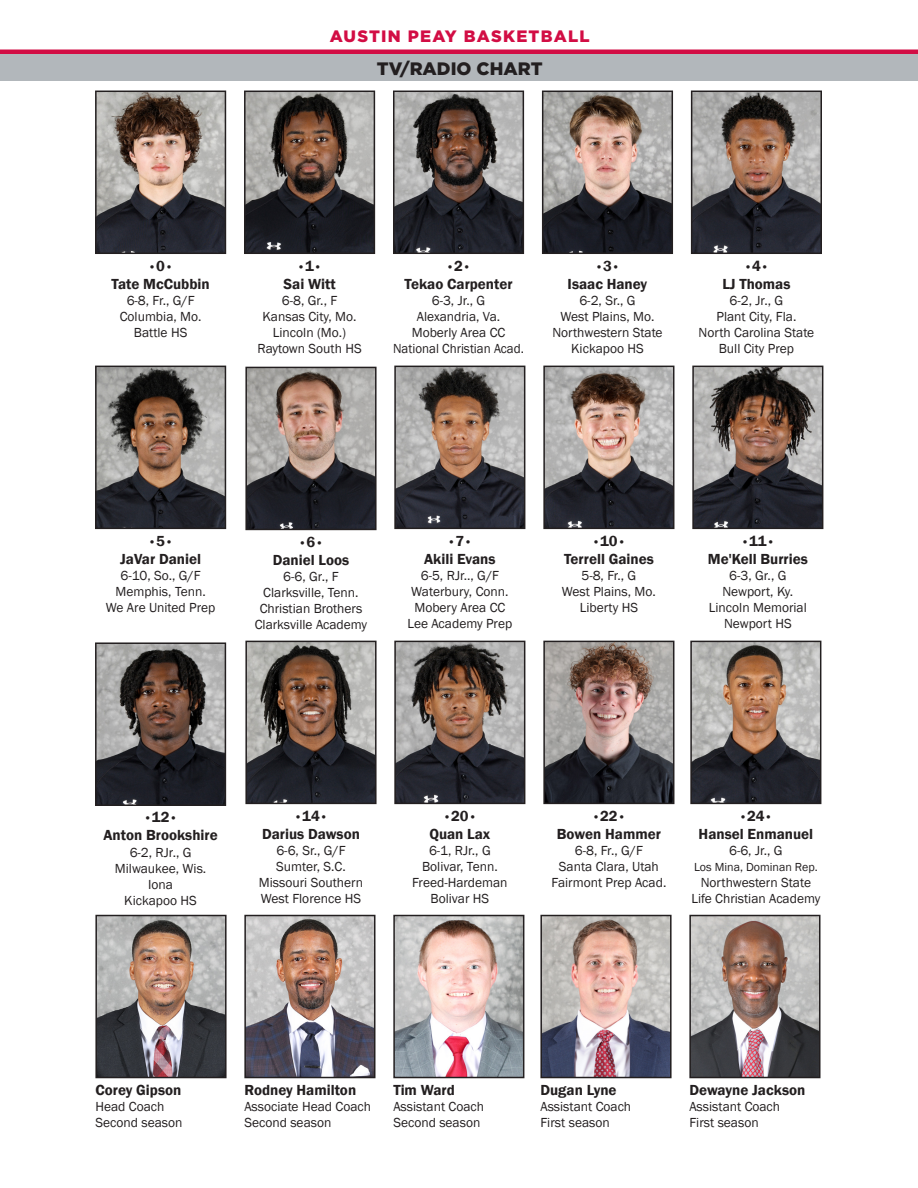
<style>
.page{position:relative;width:918px;height:1188px;background:#fff}
.page>*{position:absolute;margin:0;border:0;box-sizing:border-box;transform-origin:0 0}
.Box_Text{font:900 18px "Gotham";color:#231f20}
.t1{font:900 16.5px "Gotham";letter-spacing:.075em;color:#d20d44}
.t2{font:600 15px "Franklin Gothic";color:#231f20}
.t3{font:13.5px/16.2px "Franklin Gothic";color:#231f20;text-align:center}
.t4{font:600 12px "Franklin Gothic";color:#231f20}
.t5{font:12px "Franklin Gothic";color:#231f20}
.s1{font-size:15px}
</style>
<div class="page">
<div style="left:1px;top:55px;width:916px;height:25px;background:#b2b7bb"></div>
<div style="left:0;top:54px;width:918px;height:27px;border:2px solid #b2b7bb"></div>
<img style="left:248px;top:644px;width:126px;height:157px">
<div style="left:245px;top:641px;width:132px;height:163px;border:2px solid #231f20"></div>
<img style="left:397px;top:644px;width:125px;height:157px">
<div style="left:394px;top:641px;width:131px;height:163px;border:2px solid #231f20"></div>
<img style="left:693px;top:644px;width:125px;height:157px">
<div style="left:690px;top:641px;width:131px;height:163px;border:2px solid #231f20"></div>
<img style="left:397px;top:369px;width:125px;height:157px">
<div style="left:394px;top:366px;width:131px;height:163px;border:2px solid #231f20"></div>
<img style="left:248px;top:370px;width:126px;height:157px">
<div style="left:245px;top:367px;width:132px;height:163px;border:2px solid #231f20"></div>
<img style="left:546px;top:369px;width:125px;height:157px">
<div style="left:543px;top:366px;width:131px;height:163px;border:2px solid #231f20"></div>
<img style="left:695px;top:369px;width:125px;height:157px">
<div style="left:692px;top:366px;width:131px;height:163px;border:2px solid #231f20"></div>
<img style="left:98px;top:645px;width:125px;height:158px">
<div style="left:95px;top:642px;width:131px;height:164px;border:2px solid #231f20"></div>
<img style="left:98px;top:94px;width:125px;height:157px">
<div style="left:95px;top:91px;width:131px;height:163px;border:2px solid #231f20"></div>
<img style="left:247px;top:94px;width:125px;height:157px">
<div style="left:244px;top:91px;width:131px;height:163px;border:2px solid #231f20"></div>
<img style="left:396px;top:94px;width:125px;height:157px">
<div style="left:393px;top:91px;width:131px;height:163px;border:2px solid #231f20"></div>
<img style="left:545px;top:94px;width:125px;height:157px">
<div style="left:542px;top:91px;width:131px;height:163px;border:2px solid #231f20"></div>
<img style="left:694px;top:94px;width:125px;height:157px">
<div style="left:691px;top:91px;width:131px;height:163px;border:2px solid #231f20"></div>
<img style="left:98px;top:918px;width:126px;height:157px">
<div style="left:95px;top:915px;width:132px;height:163px;border:2px solid #231f20"></div>
<img style="left:247px;top:918px;width:125px;height:157px">
<div style="left:244px;top:915px;width:131px;height:163px;border:2px solid #231f20"></div>
<img style="left:396px;top:918px;width:125px;height:157px">
<div style="left:393px;top:915px;width:131px;height:163px;border:2px solid #231f20"></div>
<img style="left:98px;top:369px;width:125px;height:157px">
<div style="left:95px;top:366px;width:131px;height:163px;border:2px solid #231f20"></div>
<img style="left:543px;top:918px;width:126px;height:157px">
<div style="left:540px;top:915px;width:132px;height:163px;border:2px solid #231f20"></div>
<img style="left:692px;top:918px;width:126px;height:157px">
<div style="left:689px;top:915px;width:132px;height:163px;border:2px solid #231f20"></div>
<img style="left:546px;top:644px;width:125px;height:157px">
<div style="left:543px;top:641px;width:131px;height:163px;border:2px solid #231f20"></div>
<hr style="left:0;top:50px;width:918px;height:4px;background:#d20d44">
<p class="t1" style="left:330px;top:25px;width:262px">AUSTIN PEAY BASKETBALL</p>
<p class="Box_Text" style="left:377px;top:56px;width:167px">TV/RADIO CHART</p>
<p class="t4" style="left:148px;top:259px;width:26px">•<span class="s1">0</span>•</p>
<p class="t2" style="left:112px;top:274px;width:100px">Tate McCubbin</p>
<p class="t3" style="left:127px;top:292px;width:69px">6-8, Fr., G/F</p>
<p class="t3" style="left:120px;top:309px;width:83px">Columbia, Mo.</p>
<p class="t3" style="left:134px;top:325px;width:55px">Battle HS</p>
<p class="t4" style="left:297px;top:259px;width:26px">•<span class="s1">1</span>•</p>
<p class="t2" style="left:284px;top:274px;width:54px">Sai Witt</p>
<p class="t3" style="left:282px;top:292px;width:57px">6-8, Gr., F</p>
<p class="t3" style="left:263px;top:309px;width:96px">Kansas City, Mo.</p>
<p class="t3" style="left:273px;top:325px;width:75px">Lincoln (Mo.)</p>
<p class="t3" style="left:257px;top:341px;width:106px">Raytown South HS</p>
<p class="t4" style="left:446px;top:259px;width:26px">•<span class="s1">2</span>•</p>
<p class="t2" style="left:405px;top:274px;width:110px">Tekao Carpenter</p>
<p class="t3" style="left:432px;top:292px;width:55px">6-3, Jr., G</p>
<p class="t3" style="left:417px;top:309px;width:85px">Alexandria, Va.</p>
<p class="t3" style="left:393px;top:325px;width:132px">Moberly Area CC<br>National Christian Acad.</p>
<p class="t4" style="left:595px;top:259px;width:26px">•<span class="s1">3</span>•</p>
<p class="t2" style="left:568px;top:274px;width:81px">Isaac Haney</p>
<p class="t3" style="left:579px;top:292px;width:58px">6-2, Sr., G</p>
<p class="t3" style="left:560px;top:309px;width:96px">West Plains, Mo.</p>
<p class="t3" style="left:552px;top:325px;width:112px">Northwestern State</p>
<p class="t3" style="left:571px;top:341px;width:74px">Kickapoo HS</p>
<p class="t4" style="left:744px;top:259px;width:26px">•<span class="s1">4</span>•</p>
<p class="t2" style="left:722px;top:274px;width:70px">LJ Thomas</p>
<p class="t3" style="left:730px;top:292px;width:55px">6-2, Jr., G</p>
<p class="t3" style="left:716px;top:309px;width:81px">Plant City, Fla.</p>
<p class="t3" style="left:699px;top:325px;width:117px">North Carolina State</p>
<p class="t3" style="left:719px;top:341px;width:77px">Bull City Prep</p>
<p class="t4" style="left:148px;top:534px;width:26px">•<span class="s1">5</span>•</p>
<p class="t2" style="left:120px;top:549px;width:82px">JaVar Daniel</p>
<p class="t3" style="left:121px;top:567px;width:81px">6-10, So., G/F</p>
<p class="t3" style="left:116px;top:584px;width:92px">Memphis, Tenn.</p>
<p class="t3" style="left:106px;top:600px;width:111px">We Are United Prep</p>
<p class="t4" style="left:299px;top:535px;width:26px">•<span class="s1">6</span>•</p>
<p class="t2" style="left:273px;top:550px;width:78px">Daniel Loos</p>
<p class="t3" style="left:283px;top:569px;width:57px">6-6, Gr., F</p>
<p class="t3" style="left:263px;top:585px;width:97px">Clarksville, Tenn.</p>
<p class="t3" style="left:260px;top:601px;width:104px">Christian Brothers</p>
<p class="t3" style="left:255px;top:617px;width:114px">Clarksville Academy</p>
<p class="t4" style="left:447px;top:534px;width:26px">•<span class="s1">7</span>•</p>
<p class="t2" style="left:424px;top:549px;width:73px">Akili Evans</p>
<p class="t3" style="left:421px;top:567px;width:80px">6-5, RJr.., G/F</p>
<p class="t3" style="left:411px;top:584px;width:99px">Waterbury, Conn.</p>
<p class="t3" style="left:414px;top:600px;width:92px">Mobery Area CC</p>
<p class="t3" style="left:407px;top:616px;width:106px">Lee Academy Prep</p>
<p class="t4" style="left:592px;top:534px;width:35px">•<span class="s1">10</span>•</p>
<p class="t2" style="left:564px;top:549px;width:91px">Terrell Gaines</p>
<p class="t3" style="left:581px;top:567px;width:56px">5-8, Fr., G</p>
<p class="t3" style="left:562px;top:584px;width:96px">West Plains, Mo.</p>
<p class="t3" style="left:580px;top:600px;width:60px">Liberty HS</p>
<p class="t4" style="left:741px;top:534px;width:35px">•<span class="s1">11</span>•</p>
<p class="t2" style="left:708px;top:549px;width:102px">Me'Kell Burries</p>
<p class="t3" style="left:729px;top:567px;width:59px">6-3, Gr., G</p>
<p class="t3" style="left:722px;top:584px;width:72px">Newport, Ky.</p>
<p class="t3" style="left:709px;top:600px;width:99px">Lincoln Memorial</p>
<p class="t3" style="left:724px;top:616px;width:69px">Newport HS</p>
<p class="t4" style="left:144px;top:811px;width:35px">•<span class="s1">12</span>•</p>
<p class="t2" style="left:104px;top:826px;width:116px">Anton Brookshire</p>
<p class="t3" style="left:130px;top:844px;width:63px">6-2, RJr., G</p>
<p class="t3" style="left:115px;top:861px;width:93px">Milwaukee, Wis.</p>
<p class="t3" style="left:148px;top:877px;width:26px">Iona</p>
<p class="t3" style="left:124px;top:893px;width:74px">Kickapoo HS</p>
<p class="t4" style="left:294px;top:809px;width:35px">•<span class="s1">14</span>•</p>
<p class="t2" style="left:262px;top:824px;width:99px">Darius Dawson</p>
<p class="t3" style="left:276px;top:843px;width:71px">6-6, Sr., G/F</p>
<p class="t3" style="left:276px;top:859px;width:71px">Sumter, S.C.</p>
<p class="t3" style="left:259px;top:875px;width:106px">Missouri Southern</p>
<p class="t3" style="left:261px;top:891px;width:102px">West Florence HS</p>
<p class="t4" style="left:443px;top:809px;width:35px">•<span class="s1">20</span>•</p>
<p class="t2" style="left:429px;top:824px;width:62px">Quan Lax</p>
<p class="t3" style="left:429px;top:843px;width:63px">6-1, RJr., G</p>
<p class="t3" style="left:422px;top:859px;width:77px">Bolivar, Tenn.</p>
<p class="t3" style="left:412px;top:875px;width:97px">Freed-Hardeman<br>Bolivar HS</p>
<p class="t4" style="left:592px;top:809px;width:35px">•<span class="s1">22</span>•</p>
<p class="t2" style="left:557px;top:824px;width:106px">Bowen Hammer</p>
<p class="t3" style="left:575px;top:843px;width:69px">6-8, Fr., G/F</p>
<p class="t3" style="left:559px;top:859px;width:101px">Santa Clara, Utah</p>
<p class="t3" style="left:551px;top:875px;width:116px">Fairmont Prep Acad.</p>
<p class="t4" style="left:739px;top:809px;width:35px">•<span class="s1">24</span>•</p>
<p class="t2" style="left:699px;top:824px;width:116px">Hansel Enmanuel</p>
<p class="t3" style="left:729px;top:843px;width:55px">6-6, Jr., G</p>
<p class="t5" style="left:694px;top:860px;width:125px">Los Mina, Dominan Rep.</p>
<p class="t3" style="left:701px;top:875px;width:112px">Northwestern State</p>
<p class="t3" style="left:691px;top:891px;width:130px">Life Christian Academy</p>
<p class="t2" style="left:95px;top:1081px;width:87px">Corey Gipson</p>
<p class="t3" style="left:95px;top:1099px;width:71px">Head Coach</p>
<p class="t3" style="left:95px;top:1115px;width:89px">Second season</p>
<p class="t2" style="left:244px;top:1081px;width:113px">Rodney Hamilton</p>
<p class="t3" style="left:244px;top:1099px;width:128px">Associate Head Coach</p>
<p class="t3" style="left:244px;top:1115px;width:89px">Second season</p>
<p class="t2" style="left:393px;top:1081px;width:63px">Tim Ward</p>
<p class="t3" style="left:393px;top:1099px;width:92px">Assistant Coach</p>
<p class="t3" style="left:393px;top:1115px;width:89px">Second season</p>
<p class="t2" style="left:540px;top:1081px;width:78px">Dugan Lyne</p>
<p class="t3" style="left:540px;top:1099px;width:92px">Assistant Coach</p>
<p class="t3" style="left:540px;top:1115px;width:71px">First season</p>
<p class="t2" style="left:689px;top:1081px;width:117px">Dewayne Jackson</p>
<p class="t3" style="left:689px;top:1099px;width:92px">Assistant Coach</p>
<p class="t3" style="left:689px;top:1115px;width:71px">First season</p>
</div>
